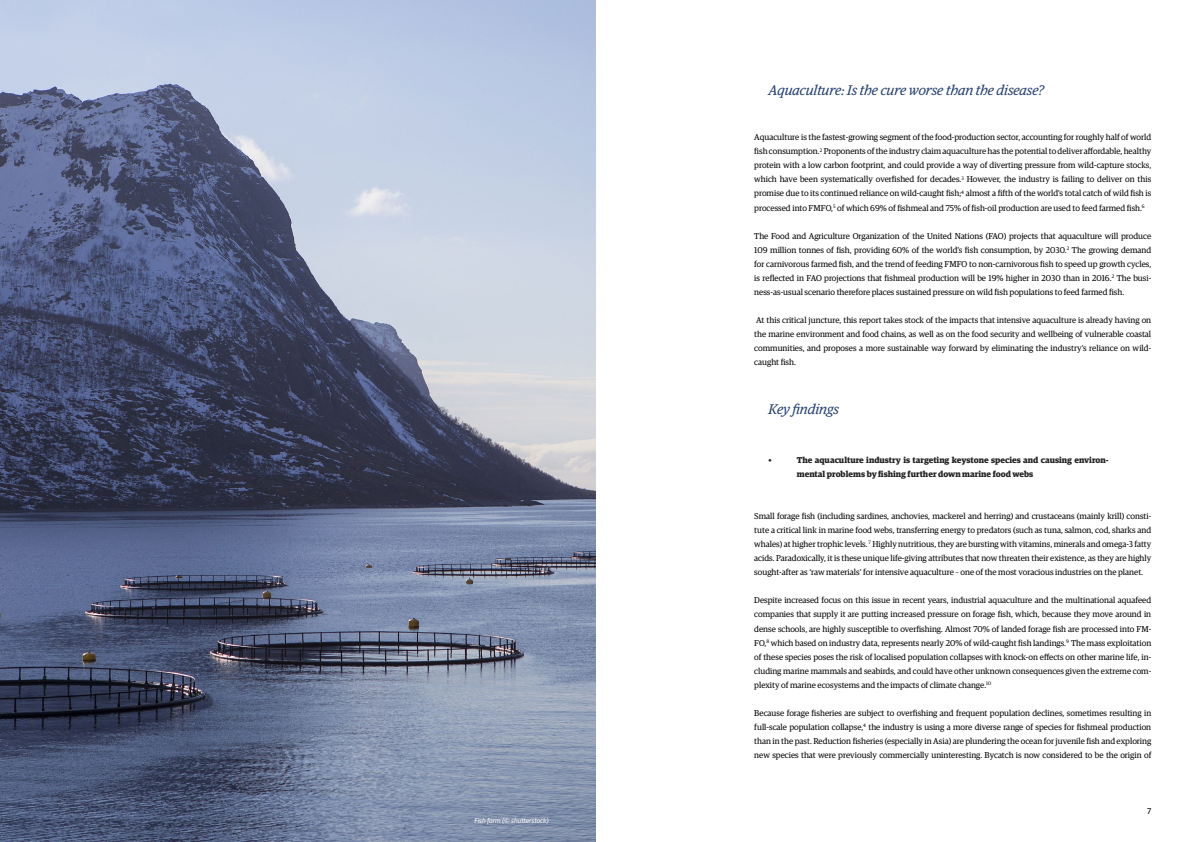
<style>
.page{position:relative;width:1191px;height:842px;background:#fff}
.page>*{position:absolute;margin:0;border:0;box-sizing:border-box;transform-origin:0 0}
.t1{font:italic 14px "Guardian Egyp";color:#284374}
.t2{font:8.5px/14px "Guardian Egyp";color:#000;text-align:justify}
.t3{font:700 8.5px/14px "Guardian Egyp";color:#222}
.t4{font:8.5px "Guardian Sans";color:#000}
.t5{font:italic 7px "Guardian Sans";color:#fff}
</style>
<div class="page">
<img style="left:0;top:0;width:595px;height:842px">
<p class="t5" style="left:474px;top:816px;width:76px">Fish farm (© shutterstock)</p>
<h1 class="t1" style="left:768px;top:81px;width:277px">Aquaculture: Is the cure worse than the disease?</h1>
<p class="t2" style="left:754px;top:130px;width:398px">Aquaculture is the fastest-growing segment of the food-production sector, accounting for roughly half of world fish consumption.<sup>2</sup> Proponents of the industry claim aquaculture has the potential to deliver affordable, healthy protein with a low carbon footprint, and could provide a way of diverting pressure from wild-capture stocks, which have been systematically overfished for decades.<sup>3</sup> However, the industry is failing to deliver on this promise due to its continued reliance on wild-caught fish;<sup>4</sup> almost a fifth of the world’s total catch of wild fish is processed into FMFO,<sup>5</sup> of which 69% of fishmeal and 75% of fish-oil production are used to feed farmed fish.<sup>6</sup></p>
<p class="t2" style="left:754px;top:228px;width:398px">The Food and Agriculture Organization of the United Nations (FAO) projects that aquaculture will produce 109 million tonnes of fish, providing 60% of the world’s fish consumption, by 2030.<sup>2</sup> The growing demand for carnivorous farmed fish, and the trend of feeding FMFO to non-carnivorous fish to speed up growth cycles, is reflected in FAO projections that fishmeal production will be 19% higher in 2030 than in 2016.<sup>2</sup> The busi&shy;ness-as-usual scenario therefore places sustained pressure on wild fish populations to feed farmed fish.</p>
<p class="t2" style="left:754px;top:312px;width:398px">At this critical juncture, this report takes stock of the impacts that intensive aquaculture is already having on the marine environment and food chains, as well as on the food security and wellbeing of vulnerable coastal communities, and proposes a more sustainable way forward by eliminating the industry’s reliance on wild&shy;caught fish.</p>
<h1 class="t1" style="left:768px;top:400px;width:72px">Key findings</h1>
<p class="t3" style="left:768px;top:452px;width:5px">•</p>
<p class="t3" style="left:797px;top:452px;width:313px">The aquaculture industry is targeting keystone species and causing environ&shy;mental problems by fishing further down marine food webs</p>
<p class="t2" style="left:754px;top:509px;width:398px">Small forage fish (including sardines, anchovies, mackerel and herring) and crustaceans (mainly krill) consti&shy;tute a critical link in marine food webs, transferring energy to predators (such as tuna, salmon, cod, sharks and whales) at higher trophic levels. <sup>7</sup> Highly nutritious, they are bursting with vitamins, minerals and omega-3 fatty acids. Paradoxically, it is these unique life-giving attributes that now threaten their existence, as they are highly sought-after as ‘raw materials’ for intensive aquaculture – one of the most voracious industries on the planet.</p>
<p class="t2" style="left:754px;top:593px;width:398px">Despite increased focus on this issue in recent years, industrial aquaculture and the multinational aquafeed companies that supply it are putting increased pressure on forage fish, which, because they move around in dense schools, are highly susceptible to overfishing. Almost 70% of landed forage fish are processed into FM-FO,<sup>8</sup> which based on industry data, represents nearly 20% of wild-caught fish landings.<sup>9</sup> The mass exploitation of these species poses the risk of localised population collapses with knock-on effects on other marine life, in&shy;cluding marine mammals and seabirds, and could have other unknown consequences given the extreme com&shy;plexity of marine ecosystems and the impacts of climate change.<sup>10</sup></p>
<p class="t2" style="left:754px;top:705px;width:398px">Because forage fisheries are subject to overfishing and frequent population declines, sometimes resulting in full-scale population collapse,<sup>4</sup> the industry is using a more diverse range of species for fishmeal production than in the past. Reduction fisheries (especially in Asia) are plundering the ocean for juvenile fish and exploring new species that were previously commercially uninteresting. Bycatch is now considered to be the origin of</p>
<p class="t4" style="left:1147px;top:805px;width:6px">7</p>
</div>
